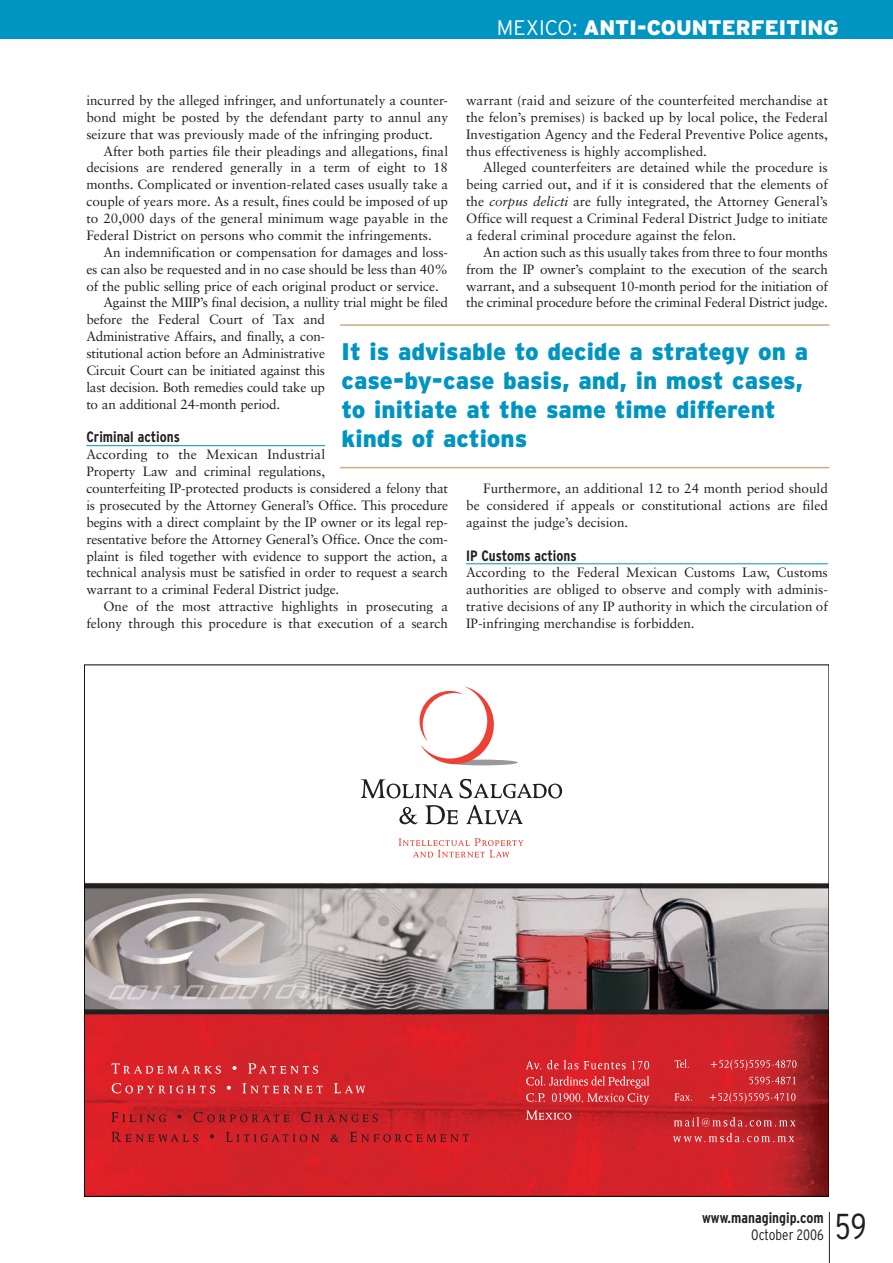
<style>
.page{position:relative;width:893px;height:1263px;background:#fff}
.page>*{position:absolute;margin:0;border:0;box-sizing:border-box;transform-origin:0 0}
.t1{font:300 condensed 36px "Interstate";color:#231f20}
.t2{font:900 24px/28.8px "Interstate";color:#0094c2}
.t3{font:900 21px "Interstate";color:#fff}
.t4{font:700 condensed 15px "Interstate";color:#231f20}
.t5{font:300 condensed 15px "Interstate";color:#231f20}
.t6{font:13.5px/16.8px "Sabon";letter-spacing:-.01em;color:#231f20;text-align:justify}
.s1{font-weight:300}
.s2{font-style:italic}
</style>
<div class="page">
<hr style="left:86px;top:445px;width:239px;height:1px;background:#0094c2">
<hr style="left:466px;top:564px;width:361px;height:1px;background:#0094c2">
<div style="left:0;top:0;width:892px;height:38px;background:#0094c2"></div>
<hr style="left:829px;top:1212px;width:1px;height:51px;background:#231f20">
<svg style="left:83px;top:663px;width:748px;height:540px"></svg>
<img style="left:86px;top:667px;width:740px;height:527px">
<svg style="left:86px;top:883px;width:740px;height:131px"></svg>
<div style="left:448px;top:760px;width:70px;height:5px;background:#999;border-radius:50%"></div>
<svg style="left:419px;top:686px;width:75px;height:78px"></svg>
<svg style="left:361px;top:779px;width:201px;height:45px"></svg>
<svg style="left:398px;top:838px;width:125px;height:20px"></svg>
<svg style="left:111px;top:1063px;width:254px;height:31px"></svg>
<svg style="left:111px;top:1112px;width:357px;height:30px"></svg>
<svg style="left:526px;top:1059px;width:270px;height:83px"></svg>
<hr style="left:340px;top:324px;width:489px;height:2px;background:#cfaa7a">
<hr style="left:340px;top:467px;width:489px;height:1px;background:#cfaa7a">
<h3 class="t3" style="left:497px;top:20px;width:343px"><span class="s1">MEXICO:</span> ANTI-COUNTERFEITING</h3>
<p class="t6" style="left:86px;top:93px;width:363px">incurred by the alleged infringer, and unfortunately a counter&shy;bond might be posted by the defendant party to annul any seizure that was previously made of the infringing product.</p>
<p class="t6" style="left:86px;top:144px;width:363px;text-indent:17px">After both parties file their pleadings and allegations, final decisions are rendered generally in a term of eight to 18 months. Complicated or invention-related cases usually take a couple of years more. As a result, fines could be imposed of up to 20,000 days of the general minimum wage payable in the Federal District on persons who commit the infringements.</p>
<p class="t6" style="left:103px;top:245px;width:346px">An indemnification or compensation for damages and loss-</p>
<p class="t6" style="left:86px;top:262px;width:363px">es can also be requested and in no case should be less than 40%</p>
<p class="t6" style="left:86px;top:279px;width:354px">of the public selling price of each original product or service.</p>
<p class="t6" style="left:103px;top:295px;width:346px">Against the MIIP’s final decision, a nullity trial might be filed</p>
<p class="t6" style="left:86px;top:312px;width:240px">before the Federal Court of Tax and</p>
<p class="t6" style="left:86px;top:329px;width:240px">Administrative Affairs, and finally, a con-</p>
<p class="t6" style="left:86px;top:346px;width:240px">stitutional action before an Administrative</p>
<p class="t6" style="left:86px;top:363px;width:240px">Circuit Court can be initiated against this</p>
<p class="t6" style="left:86px;top:380px;width:240px">last decision. Both remedies could take up</p>
<p class="t6" style="left:86px;top:397px;width:195px">to an additional 24-month period.</p>
<p class="t4" style="left:86px;top:432px;width:95px">Criminal actions</p>
<p class="t6" style="left:86px;top:447px;width:363px;text-align:left">According to the Mexican Industrial<br>Property Law and criminal regulations,<br>counterfeiting IP-protected products is considered a felony that is prosecuted by the Attorney General’s Office. This procedure begins with a direct complaint by the IP owner or its legal rep&shy;resentative before the Attorney General’s Office. Once the com&shy;plaint is filed together with evidence to support the action, a technical analysis must be satisfied in order to request a search warrant to a criminal Federal District judge.</p>
<p class="t6" style="left:86px;top:599px;width:363px;text-align:right">One of the most attractive highlights in prosecuting a felony through this procedure is that execution of a search</p>
<p class="t6" style="left:466px;top:93px;width:363px">warrant (raid and seizure of the counterfeited merchandise at the felon’s premises) is backed up by local police, the Federal Investigation Agency and the Federal Preventive Police agents, thus effectiveness is highly accomplished.</p>
<p class="t6" style="left:466px;top:160px;width:363px;text-indent:17px">Alleged counterfeiters are detained while the procedure is being carried out, and if it is considered that the elements of the <span class="s2">corpus delicti</span> are fully integrated, the Attorney General’s Office will request a Criminal Federal District Judge to initiate a federal criminal procedure against the felon.</p>
<p class="t6" style="left:466px;top:245px;width:363px;text-indent:17px">An action such as this usually takes from three to four months from the IP owner’s complaint to the execution of the search warrant, and a subsequent 10-month period for the initiation of the criminal procedure before the criminal Federal District judge.</p>
<h2 class="t2" style="left:341px;top:339px;width:468px">It is advisable to decide a strategy on a case-by-case basis, and, in most cases, to initiate at the same time different kinds of actions</h2>
<p class="t6" style="left:466px;top:481px;width:363px;text-indent:17px">Furthermore, an additional 12 to 24 month period should be considered if appeals or constitutional actions are filed against the judge’s decision.</p>
<p class="t4" style="left:466px;top:550px;width:112px">IP Customs actions</p>
<p class="t6" style="left:466px;top:565px;width:363px">According to the Federal Mexican Customs Law, Customs authorities are obliged to observe and comply with adminis&shy;trative decisions of any IP authority in which the circulation of IP-infringing merchandise is forbidden.</p>
<p class="t4" style="left:702px;top:1212px;width:123px">www.managingip.com</p>
<p class="t5" style="left:751px;top:1229px;width:74px">October 2006</p>
<h1 class="t1" style="left:835px;top:1213px;width:33px">59</h1>
</div>
